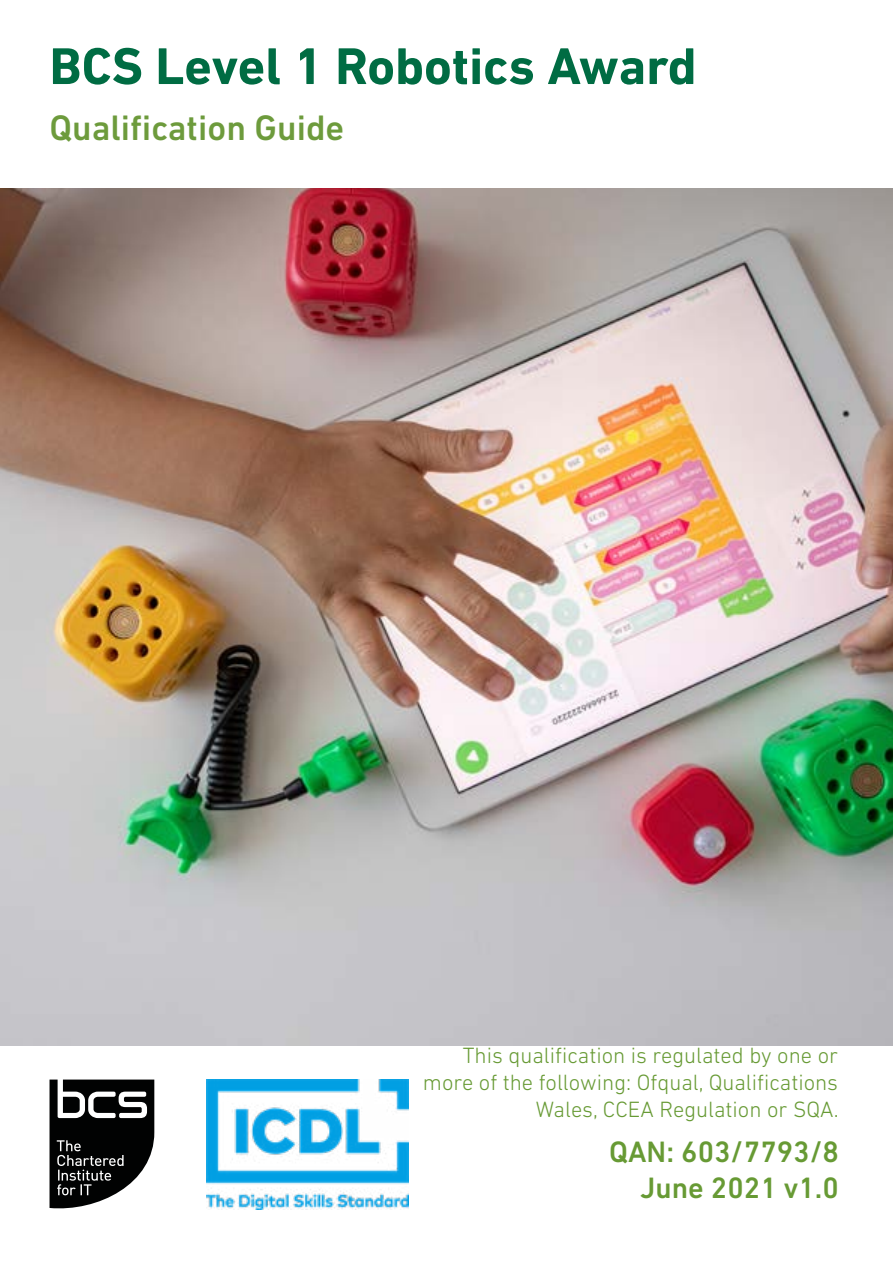
<style>
.page{position:relative;width:893px;height:1263px;background:#fff}
.page>*{position:absolute;margin:0;border:0;box-sizing:border-box;transform-origin:0 0}
.t1{font:700 52.5px "DIN Next LT Pro";color:#006c43}
.t2{font:500 36px "DIN Next LT Pro";color:#6d9b3c}
.t3{font:500 30px/36px "DIN Next LT Pro";color:#679a34;text-align:right}
.t4{font:300 22.5px/27px "DIN Next LT Pro";color:#679a34;text-align:right}
</style>
<div class="page">
<img style="left:0;top:188px;width:893px;height:857px">
<svg style="left:50px;top:1079px;width:104px;height:129px"></svg>
<img style="left:207px;top:1079px;width:201px;height:130px">
<h1 class="t1" style="left:50px;top:35px;width:649px">BCS Level 1 Robotics Award</h1>
<h2 class="t2" style="left:50px;top:107px;width:296px">Qualification Guide</h2>
<p class="t4" style="left:423px;top:1041px;width:417px">This qualification is regulated by one or more of the following: Ofqual, Qualifications<br>Wales, CCEA Regulation or SQA.</p>
<h3 class="t3" style="left:609px;top:1134px;width:231px">QAN: 603/7793/8<br>June 2021 v1.0</h3>
</div>
